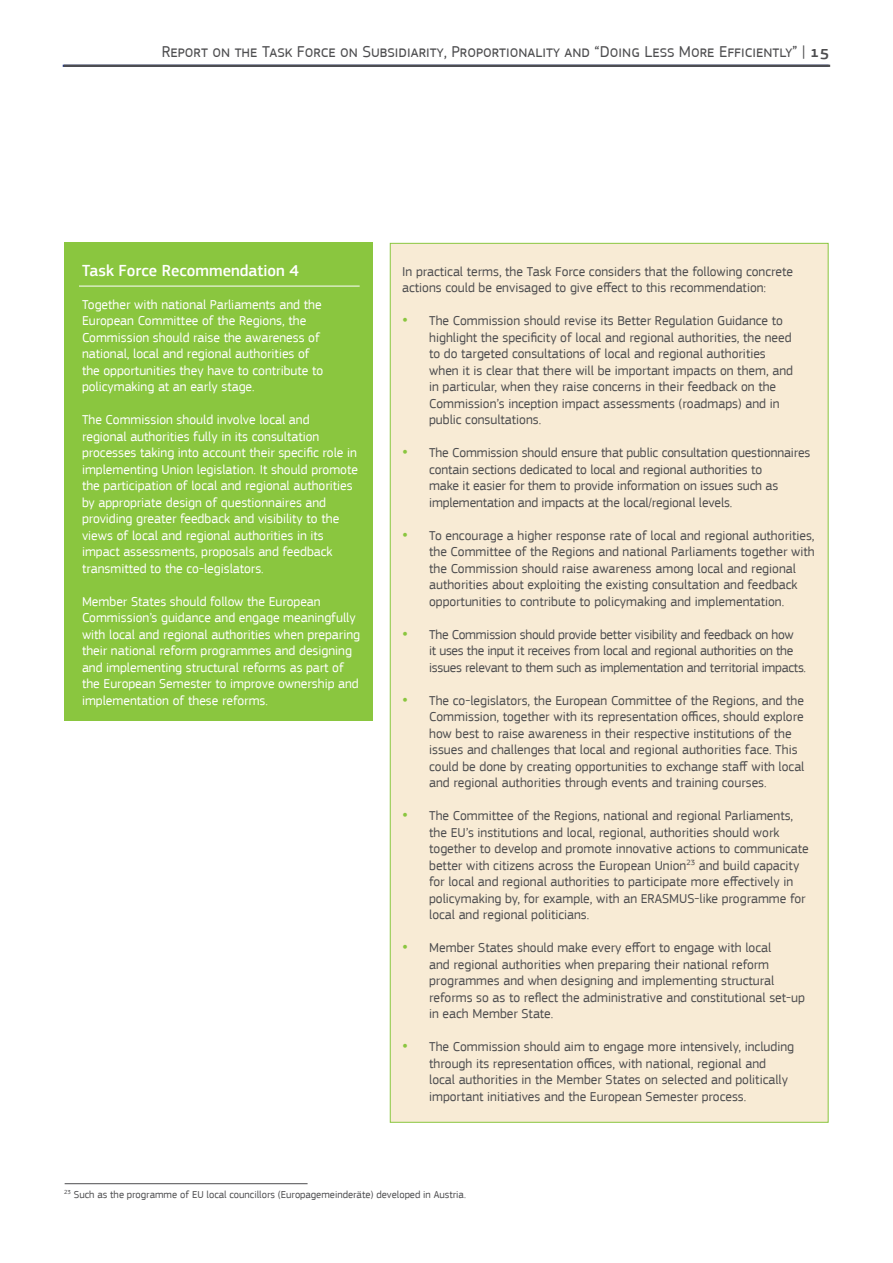
<style>
.page{position:relative;width:893px;height:1263px;background:#fff}
.page>*{position:absolute;margin:0;border:0;box-sizing:border-box;transform-origin:0 0}
.t1{font:16.5px "EC Square Sans Pro";color:#4d4d4f}
.t2{font:500 16.5px "EC Square Sans Pro";color:#fff}
.t3{font:13.5px/16.5px "EC Square Sans Pro";color:#4d4d4f}
.t4{font:13.5px/16.5px "EC Square Sans Pro";color:#fff}
.t5{font:13.5px/16.5px "EC Square Sans Pro";letter-spacing:-.02em;color:#4d4d4f}
.t6{font:10.5px "EC Square Sans Pro";color:#4d4d4f}
.s1{font-weight:500}
.s2{font-size:21px;color:#8ac63f}
</style>
<div class="page">
<hr style="left:63px;top:65px;width:766px;height:2px;background:#253d8a">
<hr style="left:64px;top:65px;width:766px;height:2px;background:#4d4d4f">
<div style="left:64px;top:243px;width:308px;height:478px;background:#8ac63f"></div>
<div style="left:390px;top:243px;width:438px;height:880px;background:#f8ebd5;border:1px solid #8ac63f"></div>
<hr style="left:79px;top:286px;width:281px;height:1px;background:#fff">
<hr style="left:65px;top:1183px;width:243px;height:1px;background:#4d4d4f">
<p class="t1" style="left:162px;top:42px;width:669px">Report on the Task Force on Subsidiarity, Proportionality and “Doing Less More Efficiently” | <span class="s1">15</span></p>
<p class="t2" style="left:82px;top:260px;width:218px">Task Force Recommendation 4</p>
<p class="t4" style="left:82px;top:296px;width:243px">Together with national Parliaments and the European Committee of the Regions, the Commission should raise the awareness of national, local and regional authorities of the opportunities they have to contribute to policymaking at an early stage.</p>
<p class="t4" style="left:82px;top:411px;width:277px">The Commission should involve local and<br>regional authorities fully in its consultation processes taking into account their specific role in implementing Union legislation. It should promote the participation of local and regional authorities by appropriate design of questionnaires and providing greater feedback and visibility to the views of local and regional authorities in its impact assessments, proposals and feedback transmitted to the co-legislators.</p>
<p class="t4" style="left:82px;top:593px;width:280px">Member States should follow the European Commission’s guidance and engage meaningfully with local and regional authorities when preparing their national reform programmes and designing and implementing structural reforms as part of the European Semester to improve ownership and implementation of these reforms.</p>
<p class="t3" style="left:402px;top:263px;width:392px">In practical terms, the Task Force considers that the following concrete actions could be envisaged to give effect to this recommendation:</p>
<p class="t3" style="left:429px;top:312px;width:365px;text-indent:-27px"><span class="s2">•</span> The Commission should revise its Better Regulation Guidance to highlight the specificity of local and regional authorities, the need to do targeted consultations of local and regional authorities when it is clear that there will be important impacts on them, and in particular, when they raise concerns in their feedback on the Commission’s inception impact assessments (roadmaps) and in public consultations.</p>
<p class="t3" style="left:429px;top:444px;width:383px;text-indent:-27px"><span class="s2">•</span> The Commission should ensure that public consultation questionnaires contain sections dedicated to local and regional authorities to<br>make it easier for them to provide information on issues such as implementation and impacts at the local/regional levels.</p>
<p class="t3" style="left:429px;top:527px;width:387px;text-indent:-27px"><span class="s2">•</span> To encourage a higher response rate of local and regional authorities, the Committee of the Regions and national Parliaments together with the Commission should raise awareness among local and regional authorities about exploiting the existing consultation and feedback opportunities to contribute to policymaking and implementation.</p>
<p class="t5" style="left:429px;top:626px;width:378px;text-indent:-27px"><span class="s2">•</span> The Commission should provide better visibility and feedback on how<br>it uses the input it receives from local and regional authorities on the issues relevant to them such as implementation and territorial impacts.</p>
<p class="t3" style="left:429px;top:692px;width:377px;text-indent:-27px"><span class="s2">•</span> The co-legislators, the European Committee of the Regions, and the Commission, together with its representation offices, should explore how best to raise awareness in their respective institutions of the issues and challenges that local and regional authorities face. This could be done by creating opportunities to exchange staff with local and regional authorities through events and training courses.</p>
<p class="t3" style="left:429px;top:807px;width:381px;text-indent:-27px"><span class="s2">•</span> The Committee of the Regions, national and regional Parliaments, the EU’s institutions and local, regional, authorities should work together to develop and promote innovative actions to communicate better with citizens across the European Union<sup>23</sup> and build capacity for local and regional authorities to participate more effectively in policymaking by, for example, with an ERASMUS-like programme for local and regional politicians.</p>
<p class="t3" style="left:429px;top:939px;width:377px;text-indent:-27px"><span class="s2">•</span> Member States should make every effort to engage with local<br>and regional authorities when preparing their national reform programmes and when designing and implementing structural reforms so as to reflect the administrative and constitutional set-up in each Member State.</p>
<p class="t3" style="left:429px;top:1038px;width:366px;text-indent:-27px"><span class="s2">•</span> The Commission should aim to engage more intensively, including through its representation offices, with national, regional and local authorities in the Member States on selected and politically important initiatives and the European Semester process.</p>
<p class="t6" style="left:64px;top:1188px;width:403px"><sup>23</sup> Such as the programme of EU local councillors (Europagemeinderäte) developed in Austria.</p>
</div>
